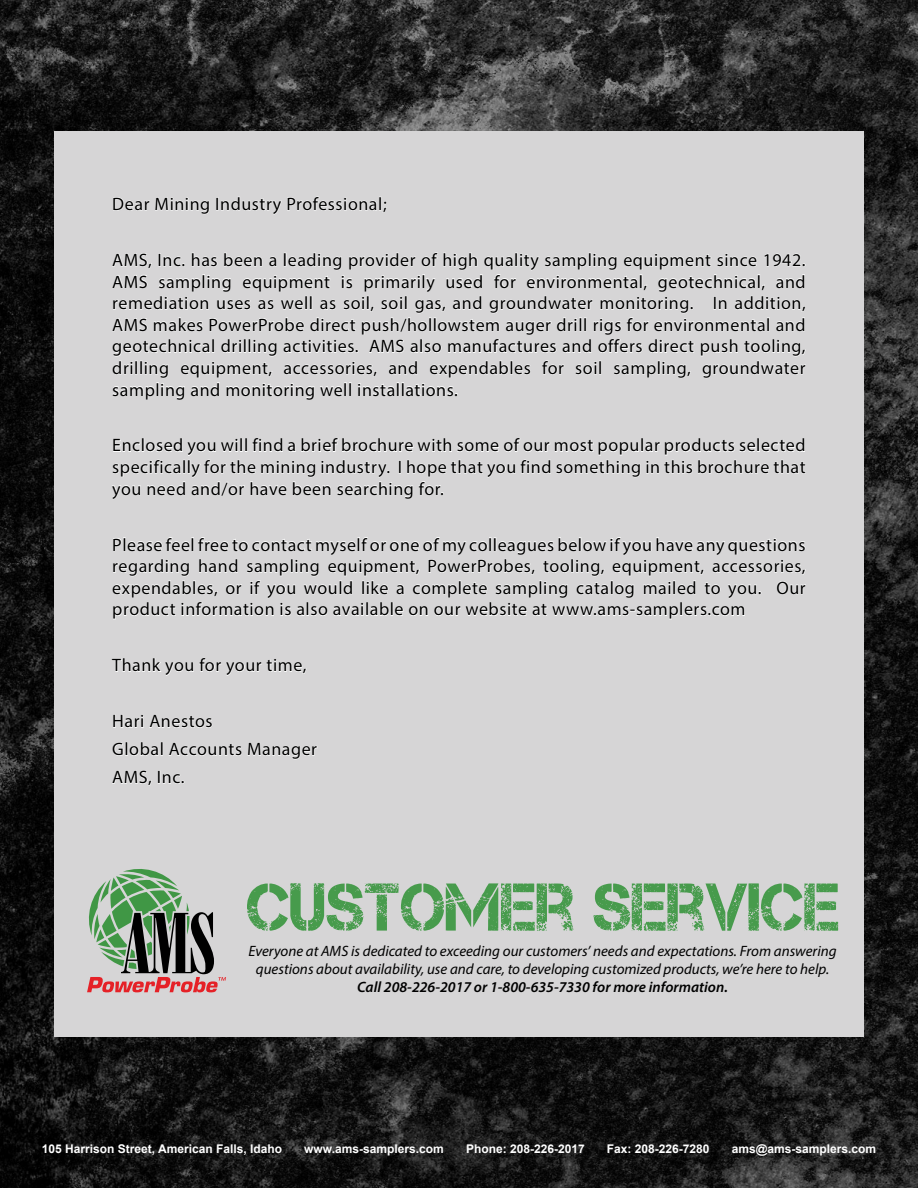
<style>
.page{position:relative;width:918px;height:1188px;background:#fff}
.page>*{position:absolute;margin:0;border:0;box-sizing:border-box;transform-origin:0 0}
.t1{font:18px/21.6px "Myriad Pro";letter-spacing:.03em;color:#000;text-align:justify}
.t2{font:italic 15px/18px "Myriad Pro";color:#000;text-align:center}
.t3{font:italic 600 15px "Myriad Pro";color:#000}
.t4{font:700 12px "Arial";color:#fff}
</style>
<div class="page">
<img style="left:0;top:0;width:918px;height:1188px">
<div style="left:54px;top:132px;width:810px;height:905px;background:#d6d5d6"></div>
<svg style="left:87px;top:869px;width:139px;height:123px"></svg>
<svg style="left:247px;top:883px;width:591px;height:48px"></svg>
<svg style="left:113px;top:197px;width:97px;height:17px"></svg>
<svg style="left:216px;top:196px;width:171px;height:19px"></svg>
<svg style="left:112px;top:252px;width:694px;height:148px"></svg>
<svg style="left:112px;top:438px;width:694px;height:61px"></svg>
<svg style="left:112px;top:537px;width:694px;height:83px"></svg>
<svg style="left:112px;top:658px;width:195px;height:18px"></svg>
<svg style="left:112px;top:714px;width:206px;height:72px"></svg>
<p class="t1" style="left:112px;top:193px;width:276px">Dear Mining Industry Professional;</p>
<p class="t1" style="left:112px;top:249px;width:695px">AMS, Inc. has been a leading provider of high quality sampling equipment since 1942.<br>AMS sampling equipment is primarily used for environmental, geotechnical, and remediation uses as well as soil, soil gas, and groundwater monitoring. In addition, AMS makes PowerProbe direct push/hollowstem auger drill rigs for environmental and geotechnical drilling activities. AMS also manufactures and offers direct push tooling, drilling equipment, accessories, and expendables for soil sampling, groundwater sampling and monitoring well installations.</p>
<p class="t1" style="left:112px;top:434px;width:695px">Enclosed you will find a brief brochure with some of our most popular products selected specifically for the mining industry. I hope that you find something in this brochure that you need and/or have been searching for.</p>
<p class="t1" style="left:112px;top:533px;width:695px">Please feel free to contact myself or one of my colleagues below if you have any questions regarding hand sampling equipment, PowerProbes, tooling, equipment, accessories, expendables, or if you would like a complete sampling catalog mailed to you. Our product information is also available on our website at www.ams-samplers.com</p>
<p class="t1" style="left:112px;top:654px;width:196px">Thank you for your time,</p>
<p class="t1" style="left:112px;top:707px;width:206px;line-height:27.9px;text-align:left">Hari Anestos<br>Global Accounts Manager<br>AMS, Inc.</p>
<p class="t2" style="left:249px;top:941px;width:590px">Everyone at AMS is dedicated to exceeding our customers’ needs and expectations. From answering questions about availability, use and care, to developing customized products, we’re here to help.</p>
<p class="t3" style="left:357px;top:977px;width:372px">Call 208-226-2017 or 1-800-635-7330 for more information.</p>
<p class="t4" style="left:42px;top:1141px;width:242px">105 Harrison Street, American Falls, Idaho</p>
<p class="t4" style="left:304px;top:1141px;width:141px">www.ams-samplers.com</p>
<p class="t4" style="left:466px;top:1141px;width:120px">Phone: 208-226-2017</p>
<p class="t4" style="left:607px;top:1141px;width:104px">Fax: 208-226-7280</p>
<p class="t4" style="left:732px;top:1141px;width:146px">ams@ams-samplers.com</p>
</div>
